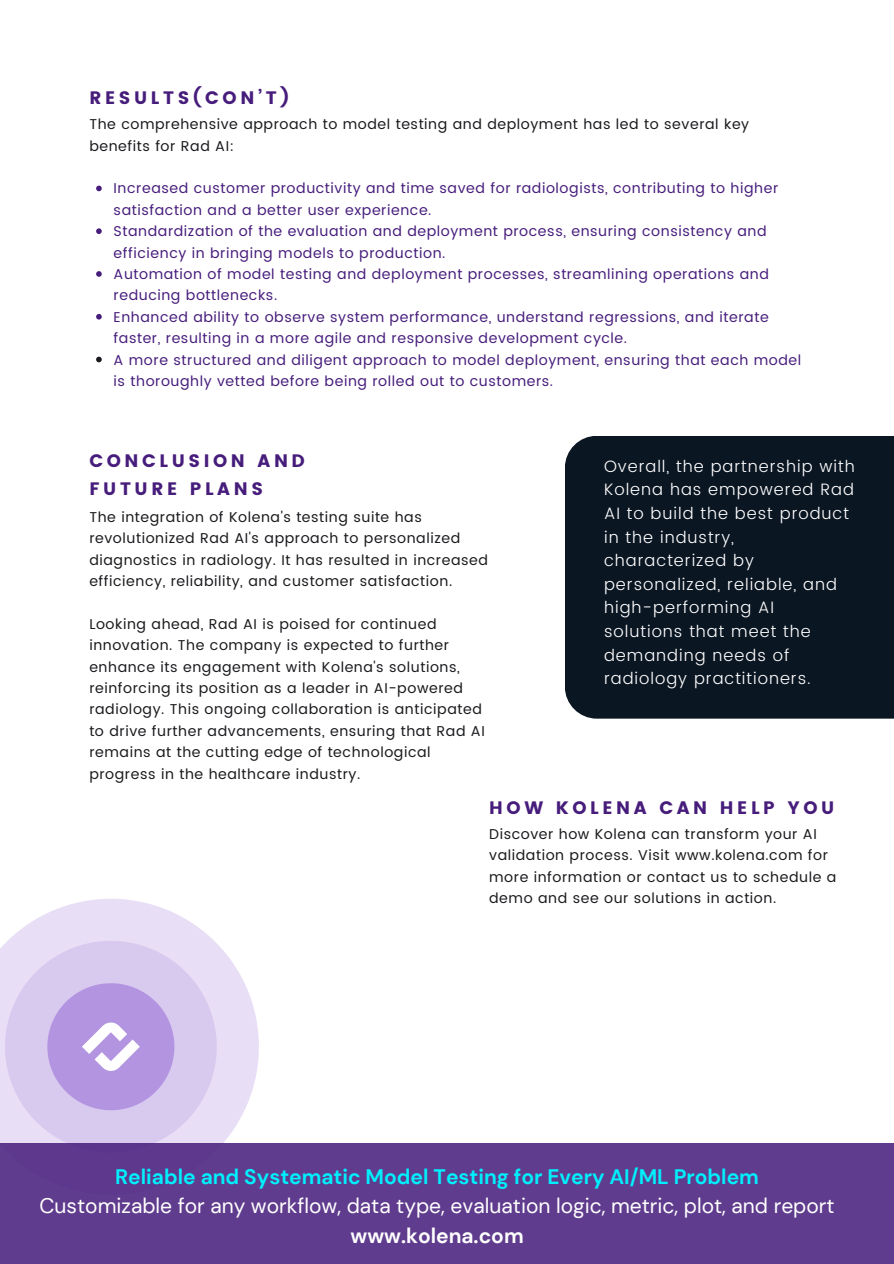
<style>
.page{position:relative;width:894px;height:1264px;background:#fff}
.page>*{position:absolute;margin:0;border:0;box-sizing:border-box;transform-origin:0 0}
.t1{font:21px/29.2px "DM Sans";color:#fff;text-align:center}
.t2{font:18px/28.2px "Poppins";letter-spacing:.2em;color:#471d7c}
.t3{font:300 16.5px/23.7px "Poppins";letter-spacing:.06em;color:#fff}
.t4{font:14.25px/21.3px "Poppins";letter-spacing:.04em;color:#191a1d}
.t5{font:14.25px/21.3px "Poppins";letter-spacing:.04em;color:#471d7c}
.s1{font-weight:700;color:#00f0fc}
.s2{font-weight:700}
</style>
<div class="page">
<div style="left:565px;top:436px;width:328px;height:282px;background:#0b1623"></div>
<svg style="left:0;top:899px;width:259px;height:244px;fill:#e8dff6"></svg>
<svg style="left:5px;top:940px;width:212px;height:203px"></svg>
<div style="left:0;top:1143px;width:893px;height:120px;background:#603c8e"></div>
<svg style="left:96px;top:186px;width:6px;height:5px"></svg>
<svg style="left:96px;top:228px;width:6px;height:6px"></svg>
<svg style="left:96px;top:271px;width:6px;height:6px"></svg>
<svg style="left:96px;top:314px;width:6px;height:5px"></svg>
<svg style="left:96px;top:357px;width:6px;height:5px"></svg>
<h2 class="t2" style="left:89px;top:83px;width:201px">RESULTS(CON’T)</h2>
<p class="t4" style="left:89px;top:114px;width:661px">The comprehensive approach to model testing and deployment has led to several key benefits for Rad AI:</p>
<p class="t5" style="left:114px;top:178px;width:666px">Increased customer productivity and time saved for radiologists, contributing to higher satisfaction and a better user experience.</p>
<h2 class="t5" style="left:114px;top:221px;width:654px">Standardization of the evaluation and deployment process, ensuring consistency and efficiency in bringing models to production.</h2>
<p class="t5" style="left:114px;top:263px;width:656px">Automation of model testing and deployment processes, streamlining operations and reducing bottlenecks.</p>
<p class="t5" style="left:114px;top:306px;width:656px">Enhanced ability to observe system performance, understand regressions, and iterate faster, resulting in a more agile and responsive development cycle.</p>
<p class="t5" style="left:114px;top:349px;width:689px">A more structured and diligent approach to model deployment, ensuring that each model is thoroughly vetted before being rolled out to customers.</p>
<p class="t2" style="left:89px;top:447px;width:217px">CONCLUSION AND<br>FUTURE PLANS</p>
<h2 class="t4" style="left:89px;top:506px;width:400px">The integration of Kolena's testing suite has revolutionized Rad AI's approach to personalized diagnostics in radiology. It has resulted in increased efficiency, reliability, and customer satisfaction.</h2>
<p class="t4" style="left:89px;top:613px;width:397px">Looking ahead, Rad AI is poised for continued innovation. The company is expected to further enhance its engagement with Kolena's solutions, reinforcing its position as a leader in AI-powered radiology. This ongoing collaboration is anticipated to drive further advancements, ensuring that Rad AI remains at the cutting edge of technological progress in the healthcare industry.</p>
<p class="t3" style="left:604px;top:454px;width:252px">Overall, the partnership with<br>Kolena has empowered Rad<br>AI to build the best product in the industry, characterized by personalized, reliable, and high-performing AI solutions that meet the demanding needs of radiology practitioners.</p>
<p class="t2" style="left:489px;top:794px;width:346px">HOW KOLENA CAN HELP YOU</p>
<p class="t4" style="left:489px;top:823px;width:348px">Discover how Kolena can transform your AI validation process. Visit www.kolena.com for more information or contact us to schedule a demo and see our solutions in action.</p>
<p class="t1" style="left:39px;top:1162px;width:796px"><span class="s1">Reliable and Systematic Model Testing for Every AI/ML Problem<br></span>Customizable for any workflow, data type, evaluation logic, metric, plot, and report <span class="s2">www.kolena.com</span></p>
</div>
